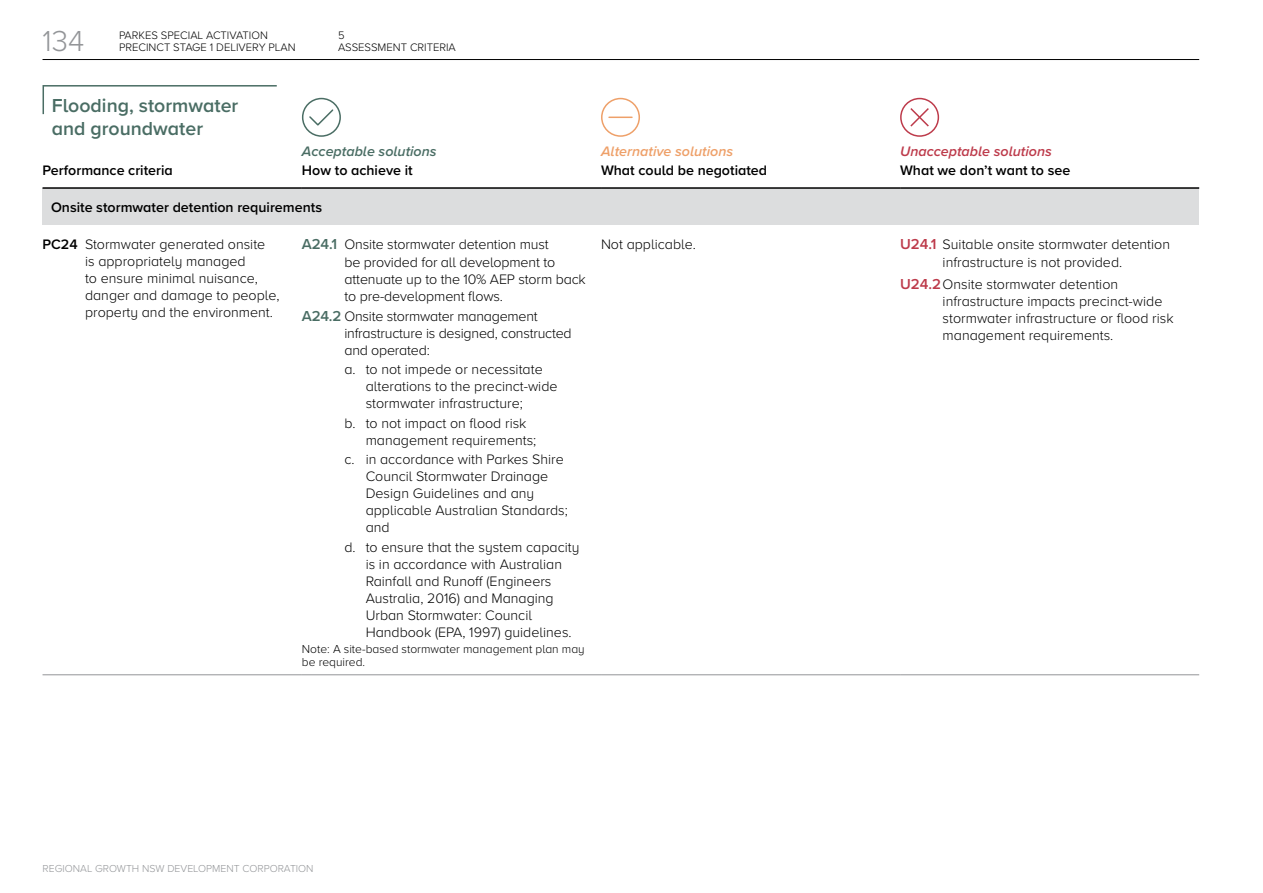
<style>
.page{position:relative;width:1263px;height:893px;background:#fff}
.page>*{position:absolute;margin:0;border:0;box-sizing:border-box;transform-origin:0 0}
.t1{font:300 30px "Proxima Nova A";color:#939598}
.t2{font:600 19.5px/22.5px "Proxima Nova A";color:#4a6d64}
.t3{font:300 14.25px/17.1px "Proxima Nova A";color:#000}
.t4{font:600 14.25px "Proxima Nova A";color:#000}
.t5{font:italic 600 14.25px "Proxima Nova A";color:#bd3b4b}
.t6{font:italic 600 14.25px "Proxima Nova A";color:#eea069}
.t7{font:italic 600 14.25px "Proxima Nova A";color:#4a6d64}
.t8{font:300 12px/13.5px "Proxima Nova A";color:#000}
.t9{font:11.25px/12.5px "Proxima Nova A Light 5";color:#000}
.t10{font:11.25px/12.5px "Proxima Nova A Light 22";color:#000}
.t11{font:10.5px "Proxima Nova A Light 22";color:#939598}
.s1{font-weight:600}
.s2{font-weight:600;font-size:15px;color:#4a6d64}
.s3{font-weight:600;font-size:15px;color:#bd3b4b}
</style>
<div class="page">
<div style="left:43px;top:188px;width:1156px;height:37px;background:#dcddde"></div>
<hr style="left:43px;top:187px;width:259px;height:2px;background:#000">
<hr style="left:302px;top:187px;width:299px;height:2px;background:#000">
<hr style="left:601px;top:187px;width:299px;height:2px;background:#000">
<hr style="left:900px;top:187px;width:299px;height:2px;background:#000">
<hr style="left:43px;top:674px;width:259px;height:1px;background:#939598">
<hr style="left:302px;top:674px;width:299px;height:1px;background:#939598">
<hr style="left:601px;top:674px;width:299px;height:1px;background:#939598">
<hr style="left:900px;top:674px;width:299px;height:1px;background:#939598">
<div style="left:302px;top:98px;width:39px;height:39px;border:2px solid #4a6d64;border-radius:50%"></div>
<svg style="left:309px;top:109px;width:25px;height:17px"></svg>
<div style="left:601px;top:98px;width:39px;height:39px;border:2px solid #eea069;border-radius:50%"></div>
<svg style="left:609px;top:117px;width:23px;height:1px"></svg>
<div style="left:900px;top:98px;width:39px;height:39px;border:2px solid #bd3b4b;border-radius:50%"></div>
<svg style="left:910px;top:108px;width:19px;height:19px"></svg>
<svg style="left:42px;top:85px;width:235px;height:30px"></svg>
<hr style="left:43px;top:59px;width:1156px;height:1px;background:#000">
<h1 class="t1" style="left:43px;top:19px;width:43px">134</h1>
<p class="t9" style="left:119px;top:28px;width:178px">PARKES SPECIAL ACTIVATION<br>PRECINCT STAGE 1 DELIVERY PLAN</p>
<p class="t10" style="left:338px;top:28px;width:119px">5<br>ASSESSMENT CRITERIA</p>
<h2 class="t2" style="left:52px;top:94px;width:188px">Flooding, stormwater and groundwater</h2>
<p class="t4" style="left:43px;top:160px;width:132px">Performance criteria</p>
<p class="t7" style="left:302px;top:141px;width:136px">Acceptable solutions</p>
<p class="t4" style="left:302px;top:160px;width:112px">How to achieve it</p>
<p class="t4" style="left:51px;top:197px;width:273px">Onsite stormwater detention requirements</p>
<p class="t3" style="left:85px;top:235px;width:196px;text-indent:-43px"><span class="s1">PC24</span> Stormwater generated onsite<br>is appropriately managed<br>to ensure minimal nuisance, danger and damage to people, property and the environment.</p>
<p class="t3" style="left:344px;top:235px;width:243px;text-indent:-43px"><span class="s2">A24.1</span> Onsite stormwater detention must<br>be provided for all development to attenuate up to the 10% AEP storm back to pre-development fows.</p>
<p class="t3" style="left:344px;top:307px;width:229px;text-indent:-43px"><span class="s2">A24.2</span> Onsite stormwater management infrastructure is designed, constructed and operated:</p>
<p class="t3" style="left:366px;top:360px;width:193px;text-indent:-21px">a. to not impede or necessitate alterations to the precinct-wide stormwater infrastructure;</p>
<p class="t3" style="left:366px;top:414px;width:172px;text-indent:-21px">b. to not impact on food risk management requirements;</p>
<p class="t3" style="left:366px;top:450px;width:204px;text-indent:-21px">c. in accordance with Parkes Shire<br>Council Stormwater Drainage<br>Design Guidelines and any applicable Australian Standards; and</p>
<p class="t3" style="left:366px;top:538px;width:215px;text-indent:-21px">d. to ensure that the system capacity is in accordance with Australian<br>Rainfall and Runof (Engineers<br>Australia, 2016) and Managing<br>Urban Stormwater: Council<br>Handbook (EPA, 1997) guidelines.</p>
<p class="t8" style="left:302px;top:641px;width:284px">Note: A site-based stormwater management plan may be required.</p>
<p class="t6" style="left:601px;top:141px;width:134px">Alternative solutions</p>
<p class="t4" style="left:601px;top:160px;width:168px">What could be negotiated</p>
<p class="t5" style="left:900px;top:141px;width:153px">Unacceptable solutions</p>
<p class="t4" style="left:900px;top:160px;width:172px">What we don’t want to see</p>
<p class="t3" style="left:601px;top:235px;width:96px">Not applicable.</p>
<p class="t3" style="left:900px;top:235px;width:271px;text-align:center"><span class="s3">U24.1</span> Suitable onsite stormwater detention infrastructure is not provided.</p>
<p class="t3" style="left:943px;top:275px;width:232px;text-indent:-43px"><span class="s3">U24.2</span>Onsite stormwater detention infrastructure impacts precinct-wide stormwater infrastructure or food risk management requirements.</p>
<p class="t11" style="left:43px;top:860px;width:273px">REGIONAL GROWTH NSW DEVELOPMENT CORPORATION</p>
</div>
